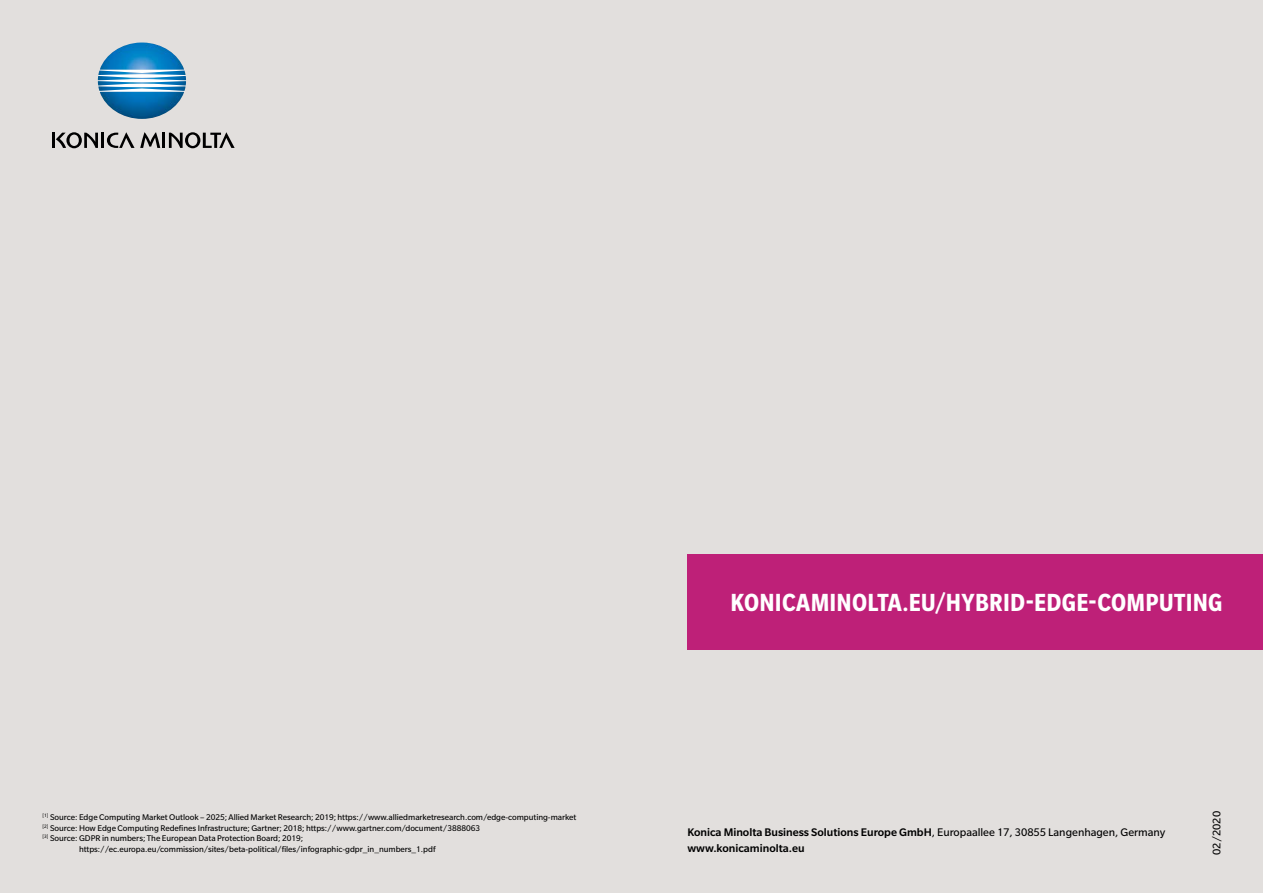
<style>
.page{position:relative;width:1263px;height:893px;background:#e2dfdd}
.page>*{position:absolute;margin:0;border:0;box-sizing:border-box;transform-origin:0 0}
.t1{font:700 condensed 27px "Slate Pro";letter-spacing:.01em;color:#fff}
.t2{font:500 12px/15.9px "Slate Pro";color:#000}
.t3{font:12px "Slate Pro";color:#000}
.t4{font:9px "Slate Pro";letter-spacing:-.005em;color:#000}
.s1{font-weight:400}
</style>
<div class="page">
<img style="left:98px;top:43px;width:88px;height:76px">
<hr style="left:52px;top:133px;width:3px;height:15px;background:#000">
<hr style="left:101px;top:133px;width:3px;height:15px;background:#000">
<hr style="left:162px;top:133px;width:3px;height:15px;background:#000">
<svg style="left:56px;top:132px;width:42px;height:16px"></svg>
<svg style="left:169px;top:132px;width:66px;height:16px"></svg>
<svg style="left:107px;top:132px;width:53px;height:16px"></svg>
<div style="left:687px;top:554px;width:576px;height:96px;background:#be2078"></div>
<p class="t4" style="left:43px;top:812px;width:535px"><sup>[1]</sup> Source: Edge Computing Market Outlook – 2025; Allied Market Research; 2019; https://www.alliedmarketresearch.com/edge-computing-market</p>
<p class="t4" style="left:43px;top:823px;width:439px"><sup>[2]</sup> Source: How Edge Computing Redefines Infrastructure; Gartner; 2018; https://www.gartner.com/document/3888063</p>
<p class="t4" style="left:43px;top:834px;width:262px"><sup>[3]</sup> Source: GDPR in numbers; The European Data Protection Board; 2019;</p>
<p class="t4" style="left:79px;top:844px;width:358px">https://ec.europa.eu/commission/sites/beta-political/files/infographic-gdpr_in_numbers_1.pdf</p>
<h1 class="t1" style="left:730px;top:588px;width:493px">KONICAMINOLTA.EU/HYBRID-EDGE-COMPUTING</h1>
<h2 class="t2" style="left:687px;top:824px;width:480px">Konica Minolta Business Solutions Europe GmbH<span class="s1">, Europaallee 17, 30855 Langenhagen, Germany </span>www.konicaminolta.eu</h2>
<h2 class="t3" style="left:1210px;top:855px;width:45px;rotate:-90deg">02/2020</h2>
</div>
